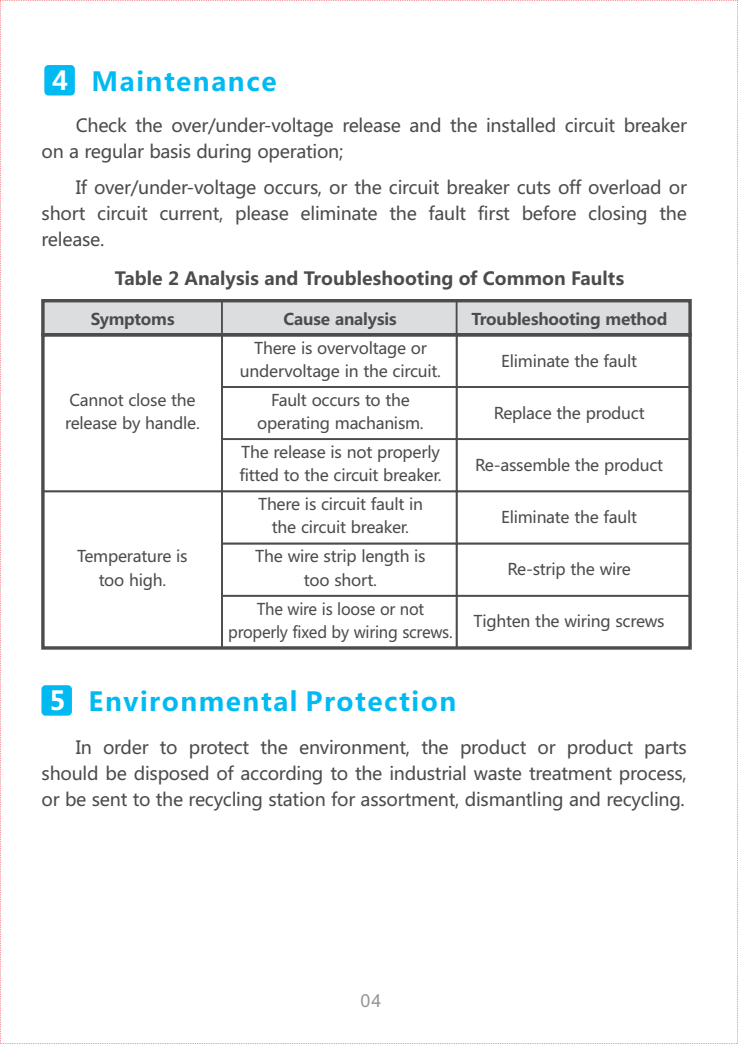
<style>
.page{position:relative;width:738px;height:1044px;background:#fff}
.page>*{position:absolute;margin:0;border:0;box-sizing:border-box;transform-origin:0 0}
.t1{font:700 26px "Microsoft Ya Hei";letter-spacing:.06em;color:#00baf1}
.t2{font:18px/26px "Microsoft Ya Hei";letter-spacing:-.015em;color:#4b4c4d;text-align:justify}
.t3{font:700 18px "Microsoft Ya Hei";color:#4b4c4d}
.t4{font:18px "Arial";color:#939598}
.t5{font:16px/23.2px "Microsoft Ya Hei";letter-spacing:-.015em;color:#4b4c4d;text-align:center}
.t6{font:16px/23.2px "Microsoft Ya Hei";letter-spacing:-.015em;color:#4b4c4d;text-align:center;scale:.95 1}
.t7{font:700 16px "Microsoft Ya Hei";letter-spacing:-.015em;color:#4b4c4d}
.s1{color:#fff}
</style>
<div class="page">
<div style="left:44px;top:65px;width:31px;height:30px;background:#00baf1;border-radius:4px"></div>
<div style="left:45px;top:303px;width:642px;height:29px;background:#dcdddf"></div>
<div style="left:41px;top:299px;width:650px;height:37px;border:3px solid #4b4c4d"></div>
<div style="left:41px;top:685px;width:31px;height:30px;background:#00baf1;border-radius:4px"></div>
<div style="left:221px;top:334px;width:236px;height:54px;border:2px solid #4b4c4d"></div>
<div style="left:221px;top:386px;width:236px;height:54px;border:2px solid #4b4c4d"></div>
<div style="left:221px;top:438px;width:236px;height:54px;border:2px solid #4b4c4d"></div>
<div style="left:221px;top:490px;width:236px;height:54px;border:2px solid #4b4c4d"></div>
<div style="left:221px;top:542px;width:236px;height:54px;border:2px solid #4b4c4d"></div>
<div style="left:221px;top:594px;width:236px;height:54px;border:2px solid #4b4c4d"></div>
<div style="left:455px;top:334px;width:235px;height:54px;border:2px solid #4b4c4d"></div>
<div style="left:455px;top:386px;width:235px;height:54px;border:2px solid #4b4c4d"></div>
<div style="left:455px;top:438px;width:235px;height:54px;border:2px solid #4b4c4d"></div>
<div style="left:455px;top:490px;width:235px;height:54px;border:2px solid #4b4c4d"></div>
<div style="left:455px;top:542px;width:235px;height:54px;border:2px solid #4b4c4d"></div>
<div style="left:455px;top:594px;width:235px;height:54px;border:2px solid #4b4c4d"></div>
<div style="left:42px;top:334px;width:181px;height:158px;border:2px solid #4b4c4d"></div>
<div style="left:42px;top:490px;width:181px;height:158px;border:2px solid #4b4c4d"></div>
<h1 class="t1" style="left:52px;top:70px;width:225px"><span class="s1">4</span> Maintenance</h1>
<p class="t2" style="left:42px;top:114px;width:646px;text-indent:34px">Check the over/under-voltage release and the installed circuit breaker on a regular basis during operation;</p>
<p class="t2" style="left:42px;top:176px;width:646px;text-indent:34px">If over/under-voltage occurs, or the circuit breaker cuts off overload or short circuit current, please eliminate the fault first before closing the release.</p>
<p class="t3" style="left:115px;top:270px;width:510px">Table 2 Analysis and Troubleshooting of Common Faults</p>
<p class="t7" style="left:91px;top:312px;width:85px">Symptoms</p>
<p class="t7" style="left:283px;top:312px;width:115px">Cause analysis</p>
<p class="t7" style="left:471px;top:312px;width:197px">Troubleshooting method</p>
<p class="t5" style="left:65px;top:389px;width:136px;text-align:left">Cannot close the release by handle.</p>
<p class="t5" style="left:77px;top:546px;width:112px">Temperature is too high.</p>
<p class="t5" style="left:240px;top:337px;width:203px">There is overvoltage or undervoltage in the circuit.</p>
<p class="t5" style="left:257px;top:389px;width:168px">Fault occurs to the operating machanism.</p>
<p class="t5" style="left:239px;top:442px;width:203px;text-align:left">The release is not properly fitted to the circuit breaker.</p>
<p class="t5" style="left:258px;top:494px;width:166px">There is circuit fault in the circuit breaker.</p>
<p class="t5" style="left:255px;top:546px;width:172px">The wire strip length is too short.</p>
<p class="t6" style="left:228px;top:598px;width:238px">The wire is loose or not properly fixed by wiring screws.</p>
<p class="t5" style="left:501px;top:351px;width:137px">Eliminate the fault</p>
<p class="t5" style="left:493px;top:403px;width:152px">Replace the product</p>
<p class="t5" style="left:475px;top:455px;width:189px">Re-assemble the product</p>
<p class="t5" style="left:501px;top:507px;width:137px">Eliminate the fault</p>
<p class="t5" style="left:507px;top:559px;width:125px">Re-strip the wire</p>
<p class="t5" style="left:473px;top:611px;width:192px">Tighten the wiring screws</p>
<h1 class="t1" style="left:49px;top:689px;width:408px"><span class="s1">5</span> Environmental Protection</h1>
<p class="t2" style="left:42px;top:735px;width:646px;text-indent:34px">In order to protect the environment, the product or product parts should be disposed of according to the industrial waste treatment process, or be sent to the recycling station for assortment, dismantling and recycling.</p>
<p class="t4" style="left:360px;top:994px;width:23px">04</p>
</div>
